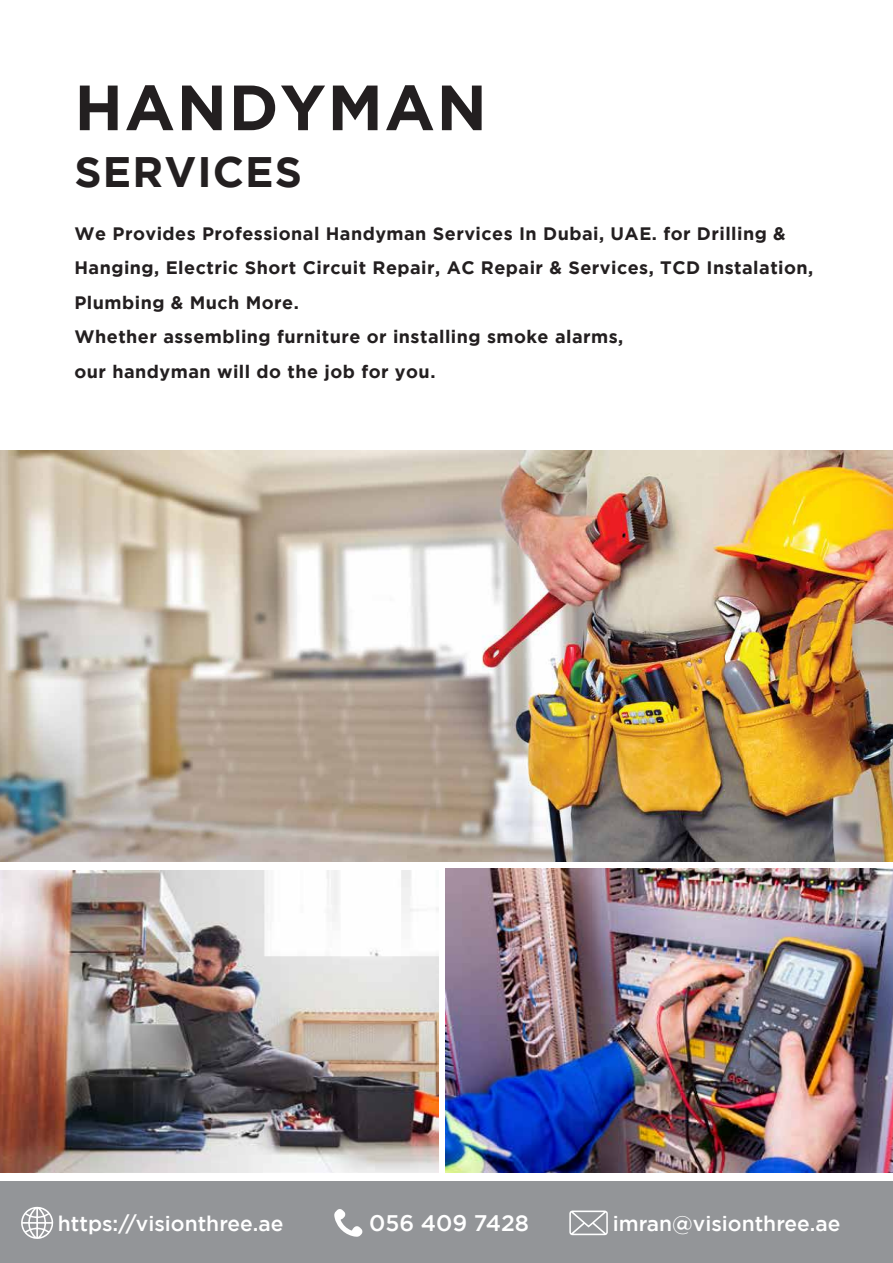
<style>
.page{position:relative;width:893px;height:1263px;background:#fff}
.page>*{position:absolute;margin:0;border:0;box-sizing:border-box;transform-origin:0 0}
.t1{font:700 63.75px "Gotham";letter-spacing:.025em;color:#231f20}
.t2{font:700 42.6px "Gotham";letter-spacing:.025em;color:#231f20}
.t3{font:500 22.5px "Gotham";color:#fff}
.t4{font:500 21px "Gotham";color:#fff}
.t5{font:700 18px/34.5px "Gotham";letter-spacing:.025em;color:#231f20}
</style>
<div class="page">
<div style="left:0;top:1181px;width:893px;height:82px;background:#939598"></div>
<svg style="left:334px;top:1209px;width:29px;height:28px"></svg>
<svg style="left:569px;top:1210px;width:39px;height:25px"></svg>
<svg style="left:21px;top:1206px;width:33px;height:33px"></svg>
<img style="left:0;top:451px;width:893px;height:411px">
<img style="left:0;top:870px;width:439px;height:302px">
<img style="left:446px;top:868px;width:447px;height:305px">
<h1 class="t1" style="left:74px;top:71px;width:414px">HANDYMAN</h1>
<h2 class="t2" style="left:74px;top:148px;width:229px">SERVICES</h2>
<p class="t5" style="left:74px;top:216px;width:740px">We Provides Professional Handyman Services In Dubai, UAE. for Drilling &amp; Hanging, Electric Short Circuit Repair, AC Repair &amp; Services, TCD Instalation, Plumbing &amp; Much More.<br>Whether assembling furniture or installing smoke alarms,<br>our handyman will do the job for you.</p>
<p class="t4" style="left:58px;top:1211px;width:227px">https://visionthree.ae</p>
<p class="t3" style="left:369px;top:1210px;width:161px">056 409 7428</p>
<p class="t4" style="left:613px;top:1211px;width:229px">imran@visionthree.ae</p>
</div>
